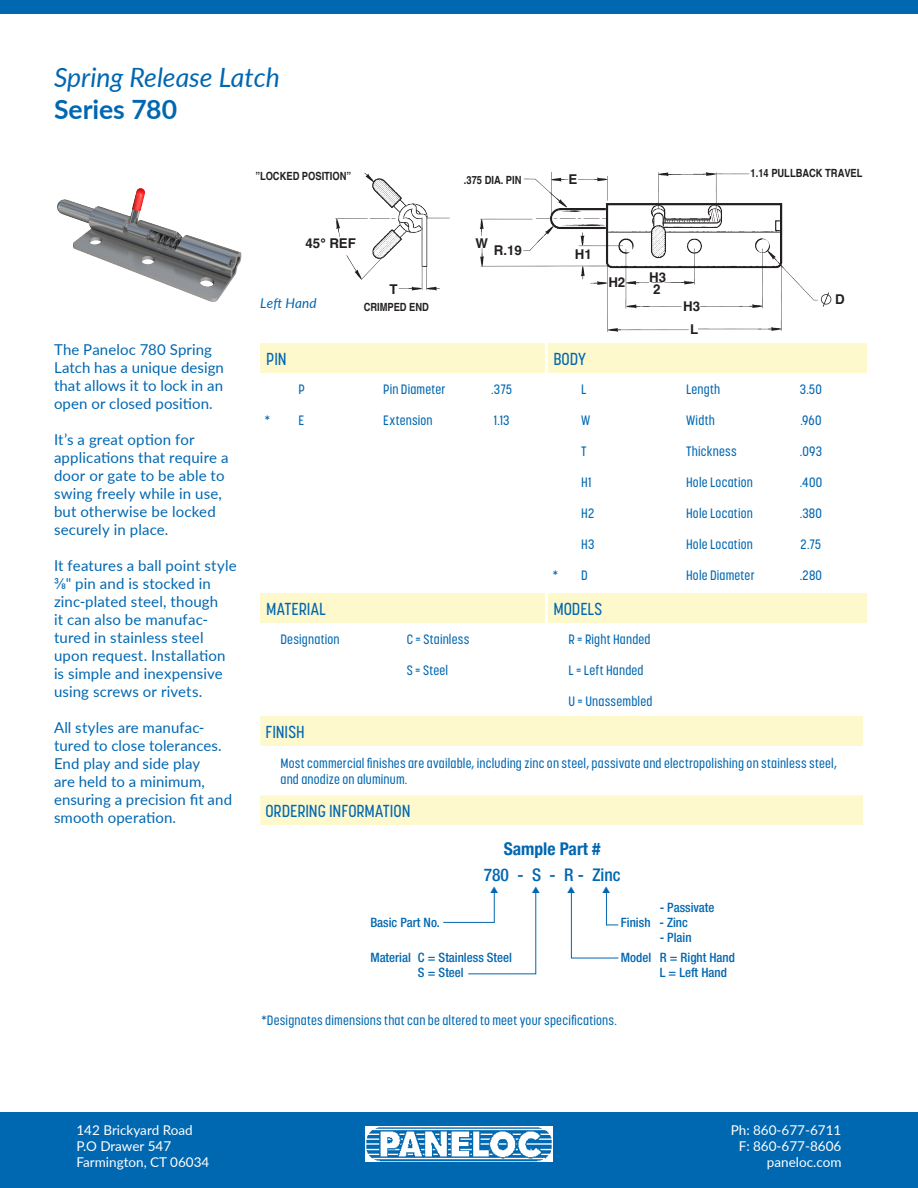
<style>
.page{position:relative;width:918px;height:1188px;background:#fff}
.page>*{position:absolute;margin:0;border:0;box-sizing:border-box;transform-origin:0 0}
.t1{font:italic 26.55px "Lato";color:#0067b1}
.t2{font:700 26.55px "Lato";color:#0067b1}
.t3{font:500 condensed 17.55px "Helvetica Neue LT Std";color:#0067b1}
.t4{font:700 condensed 17.55px "Helvetica Neue";color:#0067b1}
.t5{font:500 17.25px "Korolev Condensed";color:#0067b1}
.t6{font:15px/18px "Lato";letter-spacing:.01em;color:#0067b1}
.t7{font:500 13.5px/16.2px "Korolev Condensed";letter-spacing:.015em;color:#0067b1}
.t8{font:13.5px/16.2px "Lato";color:#fff}
.t9{font:700 13.5px "Helvetica";color:#231f20}
.t10{font:italic 13.5px "Lato";letter-spacing:.01em;color:#0067b1}
.t11{font:500 condensed 12.9px "Helvetica Neue LT Std";color:#0067b1}
.t12{font:700 11.25px "Helvetica";color:#231f20;scale:.83 1}
</style>
<div class="page">
<div style="left:0;top:1112px;width:918px;height:76px;background:#0067b1"></div>
<div style="left:0;top:0;width:918px;height:14px;background:#0067b1"></div>
<img style="left:366px;top:1126px;width:186px;height:35px">
<img style="left:372px;top:241px;width:56px;height:26px">
<img style="left:364px;top:172px;width:72px;height:69px">
<svg style="left:364px;top:173px;width:10px;height:9px"></svg>
<svg style="left:335px;top:218px;width:61px;height:19px"></svg>
<svg style="left:346px;top:255px;width:36px;height:25px"></svg>
<svg style="left:399px;top:267px;width:41px;height:24px"></svg>
<svg style="left:427px;top:218px;width:23px;height:1px"></svg>
<svg style="left:480px;top:172px;width:351px;height:160px"></svg>
<div style="left:260px;top:343px;width:285px;height:30px;background:#fef8cd"></div>
<div style="left:260px;top:593px;width:285px;height:30px;background:#fef8cd"></div>
<div style="left:548px;top:343px;width:318px;height:30px;background:#fef8cd"></div>
<div style="left:548px;top:593px;width:318px;height:30px;background:#fef8cd"></div>
<div style="left:260px;top:716px;width:603px;height:30px;background:#fef8cd"></div>
<div style="left:260px;top:795px;width:603px;height:30px;background:#fef8cd"></div>
<img style="left:57px;top:188px;width:185px;height:114px">
<svg style="left:443px;top:892px;width:94px;height:83px"></svg>
<svg style="left:570px;top:892px;width:49px;height:67px"></svg>
<h1 class="t1" style="left:54px;top:59px;width:227px">Spring Release Latch</h1>
<h1 class="t2" style="left:54px;top:90px;width:125px">Series 780</h1>
<p class="t12" style="left:255px;top:169px;width:117px">”LOCKED POSITION”</p>
<p class="t12" style="left:464px;top:174px;width:71px">.375 DIA. PIN</p>
<p class="t9" style="left:568px;top:171px;width:10px">E</p>
<p class="t12" style="left:751px;top:166px;width:136px">1.14 PULLBACK TRAVEL</p>
<p class="t9" style="left:306px;top:235px;width:52px">45° REF</p>
<p class="t9" style="left:476px;top:235px;width:14px">W</p>
<p class="t9" style="left:494px;top:242px;width:30px">R.19</p>
<p class="t9" style="left:575px;top:246px;width:18px">H1</p>
<p class="t10" style="left:260px;top:294px;width:58px">Left Hand</p>
<p class="t9" style="left:649px;top:269px;width:18px">H3</p>
<p class="t9" style="left:608px;top:274px;width:18px">H2</p>
<p class="t9" style="left:389px;top:281px;width:10px">T</p>
<p class="t9" style="left:653px;top:281px;width:9px">2</p>
<p class="t12" style="left:364px;top:300px;width:80px">CRIMPED END</p>
<p class="t9" style="left:683px;top:298px;width:18px">H3</p>
<p class="t9" style="left:835px;top:291px;width:11px">D</p>
<p class="t9" style="left:690px;top:321px;width:10px">L</p>
<p class="t6" style="left:54px;top:340px;width:171px">The Paneloc 780 Spring<br>Latch has a unique design that allows it to lock in an open or closed position.</p>
<p class="t6" style="left:54px;top:430px;width:176px">It’s a great option for applications that require a door or gate to be able to swing freely while in use, but otherwise be locked securely in place.</p>
<p class="t6" style="left:54px;top:556px;width:184px">It features a ball point style<br>3/8" pin and is stocked in zinc-plated steel, though<br>it can also be manufac&shy;tured in stainless steel upon request. Installation is simple and inexpensive using screws or rivets.</p>
<p class="t6" style="left:54px;top:718px;width:180px">All styles are manufac&shy;tured to close tolerances.<br>End play and side play<br>are held to a minimum, ensuring a precision fit and smooth operation.</p>
<p class="t5" style="left:266px;top:349px;width:22px">PIN</p>
<p class="t7" style="left:298px;top:381px;width:8px">P</p>
<p class="t7" style="left:383px;top:381px;width:64px">Pin Diameter</p>
<p class="t7" style="left:491px;top:381px;width:22px">.375</p>
<p class="t7" style="left:265px;top:412px;width:41px">* E</p>
<p class="t7" style="left:383px;top:412px;width:51px">Extension</p>
<p class="t7" style="left:494px;top:412px;width:17px">1.13</p>
<p class="t5" style="left:266px;top:599px;width:61px">MATERIAL</p>
<p class="t7" style="left:281px;top:631px;width:61px">Designation</p>
<p class="t7" style="left:407px;top:631px;width:64px">C = Stainless</p>
<p class="t7" style="left:407px;top:662px;width:43px">S = Steel</p>
<p class="t5" style="left:553px;top:349px;width:34px">BODY</p>
<p class="t7" style="left:581px;top:381px;width:7px">L</p>
<p class="t7" style="left:686px;top:381px;width:36px">Length</p>
<p class="t7" style="left:800px;top:381px;width:23px">3.50</p>
<p class="t7" style="left:581px;top:412px;width:11px">W</p>
<p class="t7" style="left:686px;top:412px;width:30px">Width</p>
<p class="t7" style="left:800px;top:412px;width:23px">.960</p>
<p class="t7" style="left:581px;top:443px;width:7px">T</p>
<p class="t7" style="left:686px;top:443px;width:52px">Thickness</p>
<p class="t7" style="left:800px;top:443px;width:24px">.093</p>
<p class="t7" style="left:581px;top:474px;width:12px">H1</p>
<p class="t7" style="left:686px;top:474px;width:68px">Hole Location</p>
<p class="t7" style="left:800px;top:474px;width:24px">.400</p>
<p class="t7" style="left:581px;top:505px;width:15px">H2</p>
<p class="t7" style="left:686px;top:505px;width:68px">Hole Location</p>
<p class="t7" style="left:800px;top:505px;width:24px">.380</p>
<p class="t7" style="left:581px;top:536px;width:15px">H3</p>
<p class="t7" style="left:686px;top:536px;width:68px">Hole Location</p>
<p class="t7" style="left:801px;top:536px;width:22px">2.75</p>
<p class="t7" style="left:553px;top:567px;width:37px">* D</p>
<p class="t7" style="left:686px;top:567px;width:70px">Hole Diameter</p>
<p class="t7" style="left:800px;top:567px;width:24px">.280</p>
<p class="t5" style="left:553px;top:599px;width:50px">MODELS</p>
<p class="t7" style="left:569px;top:631px;width:84px">R = Right Handed</p>
<p class="t7" style="left:569px;top:662px;width:77px">L = Left Handed</p>
<p class="t7" style="left:569px;top:693px;width:85px">U = Unassembled</p>
<p class="t5" style="left:265px;top:722px;width:41px">FINISH</p>
<p class="t7" style="left:281px;top:755px;width:558px">Most commercial finishes are available, including zinc on steel, passivate and electropolishing on stainless steel, and anodize on aluminum.</p>
<p class="t5" style="left:265px;top:801px;width:147px">ORDERING INFORMATION</p>
<p class="t4" style="left:504px;top:834px;width:98px">Sample Part #</p>
<p class="t3" style="left:484px;top:864px;width:138px">780 - S - R - Zinc</p>
<p class="t11" style="left:660px;top:900px;width:56px">- Passivate</p>
<p class="t11" style="left:370px;top:914px;width:71px">Basic Part No.</p>
<p class="t11" style="left:621px;top:914px;width:68px">Finish - Zinc</p>
<p class="t11" style="left:660px;top:930px;width:34px">- Plain</p>
<p class="t11" style="left:370px;top:950px;width:143px">Material C = Stainless Steel</p>
<p class="t11" style="left:621px;top:950px;width:116px">Model R = Right Hand</p>
<p class="t11" style="left:418px;top:965px;width:47px">S = Steel</p>
<p class="t11" style="left:660px;top:965px;width:69px">L = Left Hand</p>
<p class="t7" style="left:261px;top:1012px;width:357px">*Designates dimensions that can be altered to meet your specifications.</p>
<p class="t8" style="left:76px;top:1121px;width:134px">142 Brickyard Road<br>P.O Drawer 547<br>Farmington, CT 06034</p>
<p class="t8" style="left:731px;top:1121px;width:112px;text-align:right">Ph: 860-677-6711<br>F: 860-677-8606 paneloc.com</p>
</div>
